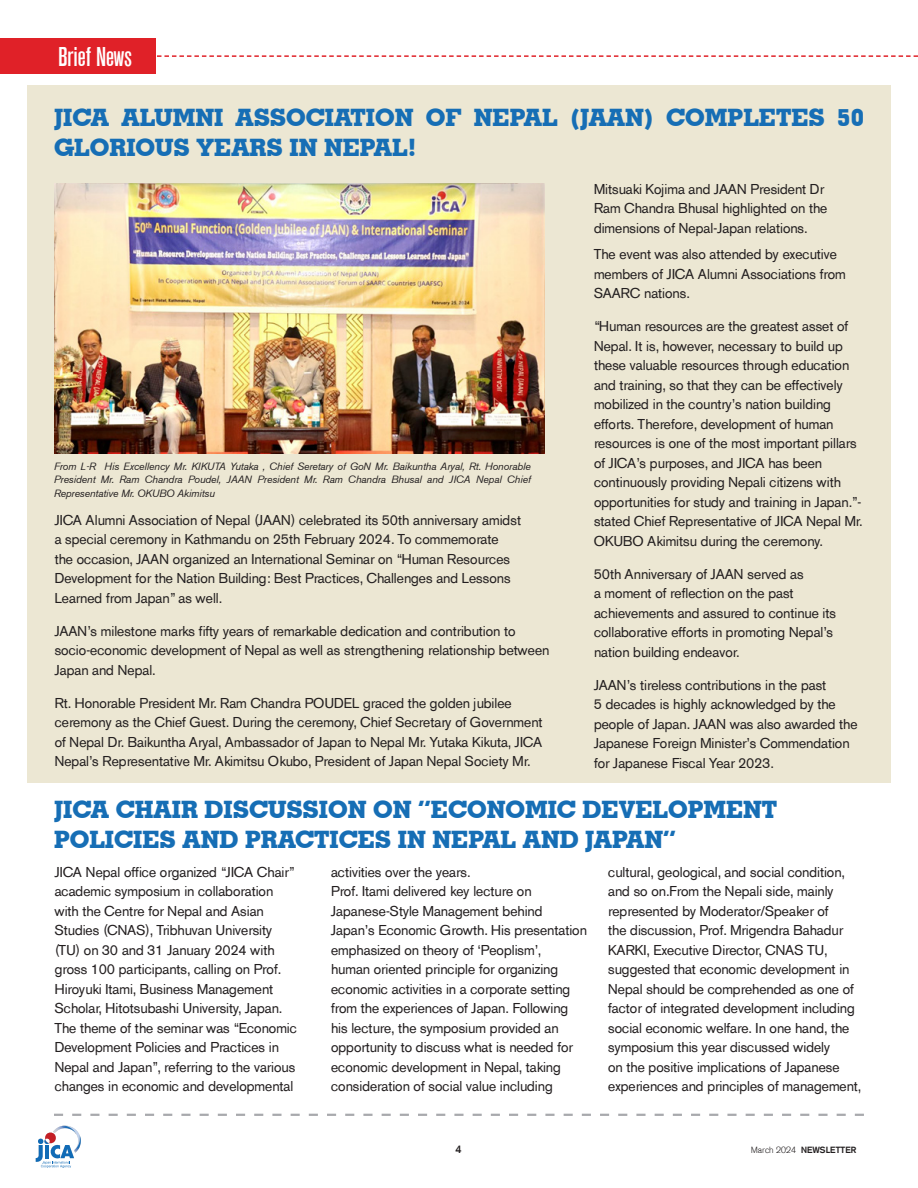
<style>
.page{position:relative;width:918px;height:1188px;background:#fff}
.page>*{position:absolute;margin:0;border:0;box-sizing:border-box;transform-origin:0 0}
.t1{font:500 27px "A750 Sans Cd";color:#fff}
.Paragraph_Style_3{font:700 24px/30px "Geometric Slab 703 BT Xtra";color:#166eb5}
.BODY{font:14.25px/19.5px "A750 Sans";color:#231f20}
.t2{font:500 10.8px "A750 Sans";color:#231f20}
.body{font:italic 10.5px/13.5px "A750 Sans";color:#231f20;text-align:justify}
.t3{font:500 9px "A750 Sans";color:#231f20}
.s1{font-weight:300}
</style>
<div class="page">
<svg style="left:54px;top:1114px;width:810px;height:2px"></svg>
<svg style="left:36px;top:1126px;width:45px;height:42px"></svg>
<div style="left:27px;top:85px;width:864px;height:698px;background:#ece7d3"></div>
<img style="left:54px;top:183px;width:490px;height:270px">
<svg style="left:157px;top:55px;width:761px;height:2px"></svg>
<div style="left:0;top:39px;width:156px;height:35px;background:#e02128"></div>
<p class="t1" style="left:58px;top:42px;width:75px">Brief News</p>
<p class="Paragraph_Style_3" style="left:54px;top:103px;width:812px">JICA ALUMNI ASSOCIATION OF NEPAL (JAAN) COMPLETES 50<br>GLORIOUS YEARS IN NEPAL!</p>
<p class="body" style="left:54px;top:459px;width:478px">From L-R His Excellency Mr. KIKUTA Yutaka , Chief Seretary of GoN Mr. Baikuntha Aryal, Rt. Honorable President Mr. Ram Chandra Poudel, JAAN President Mr. Ram Chandra Bhusal and JICA Nepal Chief Representative Mr. OKUBO Akimitsu</p>
<p class="BODY" style="left:55px;top:510px;width:468px">JICA Alumni Association of Nepal (JAAN) celebrated its 50th anniversary amidst a special ceremony in Kathmandu on 25th February 2024. To commemorate<br>the occasion, JAAN organized an International Seminar on “Human Resources Development for the Nation Building: Best Practices, Challenges and Lessons Learned from Japan” as well.</p>
<p class="BODY" style="left:55px;top:621px;width:496px">JAAN’s milestone marks fifty years of remarkable dedication and contribution to socio-economic development of Nepal as well as strengthening relationship between<br>Japan and Nepal.</p>
<p class="BODY" style="left:55px;top:693px;width:489px">Rt. Honorable President Mr. Ram Chandra POUDEL graced the golden jubilee ceremony as the Chief Guest. During the ceremony, Chief Secretary of Government of Nepal Dr. Baikuntha Aryal, Ambassador of Japan to Nepal Mr. Yutaka Kikuta, JICA Nepal’s Representative Mr. Akimitsu Okubo, President of Japan Nepal Society Mr.</p>
<p class="BODY" style="left:594px;top:179px;width:235px">Mitsuaki Kojima and JAAN President Dr<br>Ram Chandra Bhusal highlighted on the dimensions of Nepal-Japan relations.</p>
<p class="BODY" style="left:594px;top:245px;width:253px">The event was also attended by executive members of JICA Alumni Associations from<br>SAARC nations.</p>
<p class="BODY" style="left:594px;top:317px;width:270px">“Human resources are the greatest asset of Nepal. It is, however, necessary to build up these valuable resources through education and training, so that they can be effectively mobilized in the country’s nation building efforts. Therefore, development of human resources is one of the most important pillars of JICA’s purposes, and JICA has been continuously providing Nepali citizens with opportunities for study and training in Japan.”- stated Chief Representative of JICA Nepal Mr.<br>OKUBO Akimitsu during the ceremony.</p>
<p class="BODY" style="left:594px;top:564px;width:244px">50th Anniversary of JAAN served as<br>a moment of reflection on the past achievements and assured to continue its collaborative efforts in promoting Nepal’s nation building endeavor.</p>
<p class="BODY" style="left:594px;top:675px;width:265px">JAAN’s tireless contributions in the past<br>5 decades is highly acknowledged by the people of Japan. JAAN was also awarded the Japanese Foreign Minister’s Commendation for Japanese Fiscal Year 2023.</p>
<p class="Paragraph_Style_3" style="left:54px;top:794px;width:725px">JICA CHAIR DISCUSSION ON “ECONOMIC DEVELOPMENT<br>POLICIES AND PRACTICES IN NEPAL AND JAPAN”</p>
<p class="BODY" style="left:55px;top:862px;width:244px">JICA Nepal office organized “JICA Chair” academic symposium in collaboration with the Centre for Nepal and Asian Studies (CNAS), Tribhuvan University (TU) on 30 and 31 January 2024 with gross 100 participants, calling on Prof.<br>Hiroyuki Itami, Business Management Scholar, Hitotsubashi University, Japan.<br>The theme of the seminar was “Economic Development Policies and Practices in Nepal and Japan”, referring to the various changes in economic and developmental</p>
<p class="BODY" style="left:331px;top:862px;width:141px">activities over the years.</p>
<p class="BODY" style="left:608px;top:862px;width:254px">cultural, geological, and social condition, and so on.From the Nepali side, mainly represented by Moderator/Speaker of<br>the discussion, Prof. Mrigendra Bahadur KARKI, Executive Director, CNAS TU, suggested that economic development in Nepal should be comprehended as one of factor of integrated development including social economic welfare. In one hand, the symposium this year discussed widely<br>on the positive implications of Japanese experiences and principles of management,</p>
<p class="BODY" style="left:331px;top:882px;width:257px">Prof. Itami delivered key lecture on Japanese-Style Management behind Japan’s Economic Growth. His presentation emphasized on theory of ‘Peoplism’,<br>human oriented principle for organizing economic activities in a corporate setting from the experiences of Japan. Following his lecture, the symposium provided an opportunity to discuss what is needed for economic development in Nepal, taking consideration of social value including</p>
<p class="t2" style="left:456px;top:1143px;width:7px">4</p>
<p class="t3" style="left:751px;top:1144px;width:107px"><span class="s1">March 2024</span> NEWSLETTER</p>
</div>
